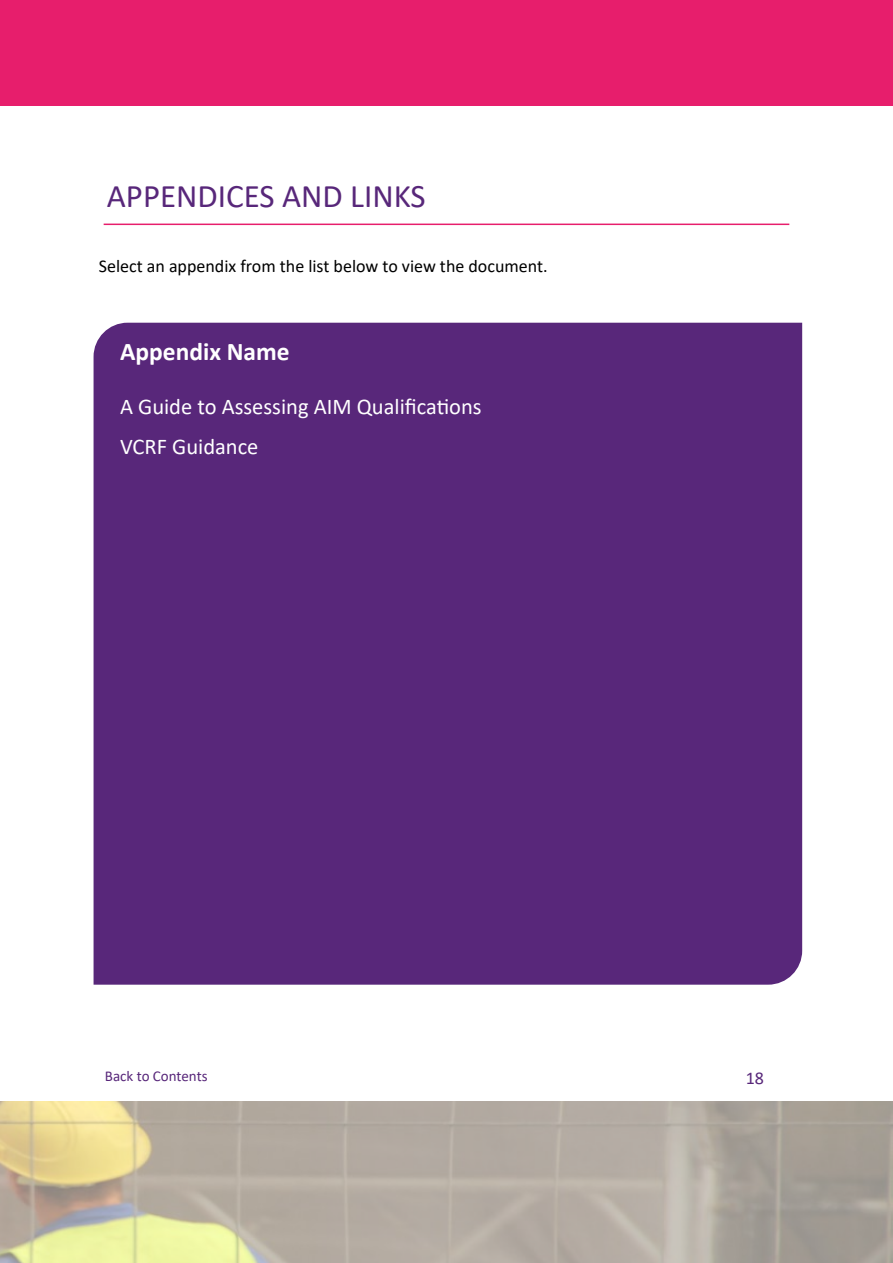
<style>
.page{position:relative;width:893px;height:1263px;background:#fff}
.page>*{position:absolute;margin:0;border:0;box-sizing:border-box;transform-origin:0 0}
.t1{font:33px "Calibri";color:#58277a}
.t2{font:700 25.5px "Calibri";color:#fff}
.t3{font:22.5px/39.8px "Calibri";color:#fff}
.t4{font:18px "Calibri";color:#000}
.t5{font:18px "Calibri";color:#58277a}
.t6{font:15px "Calibri";color:#58277a}
</style>
<div class="page">
<div style="left:94px;top:323px;width:708px;height:662px;background:#58277a"></div>
<hr style="left:104px;top:224px;width:685px;height:1px;background:#e71e6c">
<div style="left:119px;top:339px;width:655px;height:414px;border:2px solid #58277a"></div>
<div style="left:0;top:0;width:893px;height:105px;background:#e71e6c"></div>
<h1 class="t1" style="left:107px;top:173px;width:320px">APPENDICES AND LINKS</h1>
<p class="t4" style="left:99px;top:253px;width:450px">Select an appendix from the list below to view the document.</p>
<h2 class="t2" style="left:120px;top:334px;width:171px">Appendix Name</h2>
<p class="t3" style="left:120px;top:386px;width:363px">A Guide to Assessing AIM Qualifications<br>VCRF Guidance</p>
<p class="t6" style="left:105px;top:1066px;width:104px">Back to Contents</p>
<p class="t5" style="left:746px;top:1065px;width:20px">18</p>
</div>
